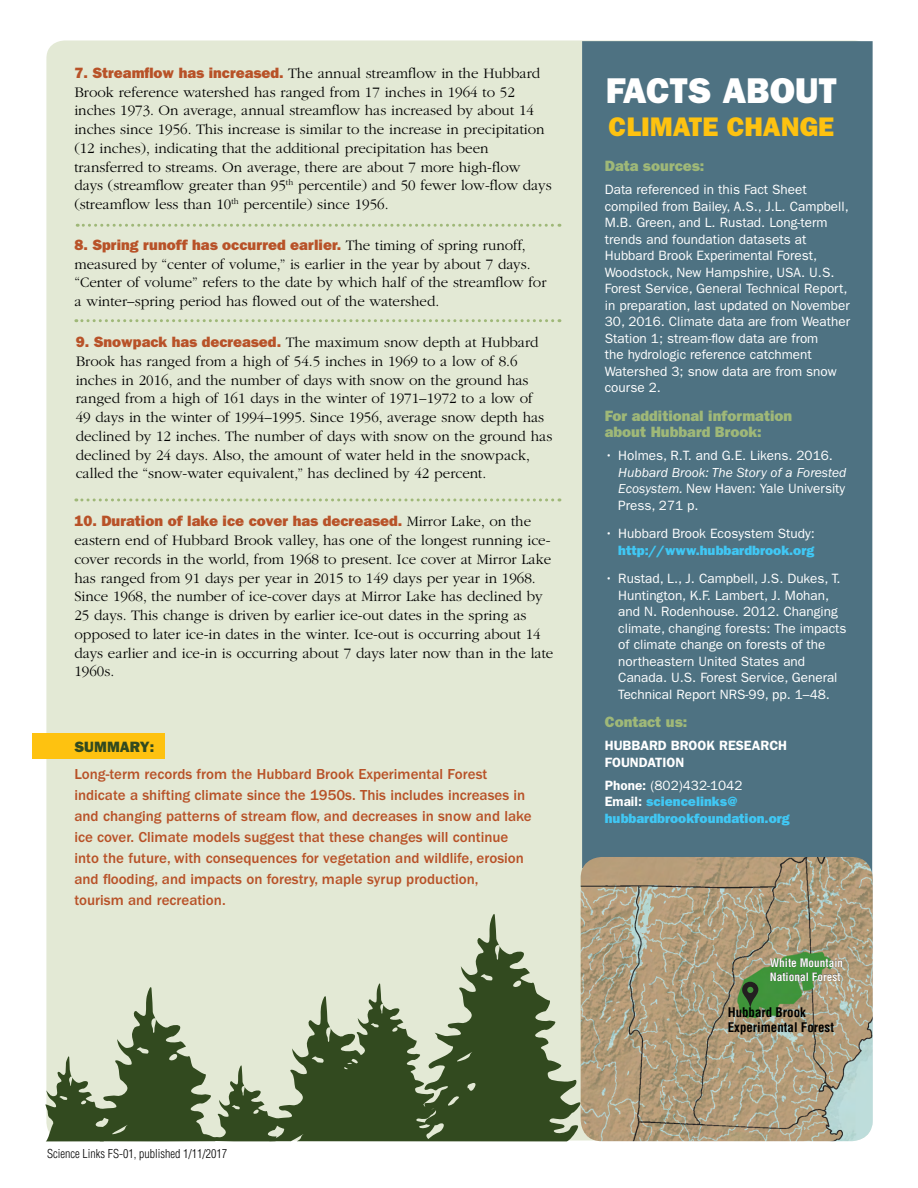
<style>
.page{position:relative;width:918px;height:1188px;background:#fff}
.page>*{position:absolute;margin:0;border:0;box-sizing:border-box;transform-origin:0 0}
.t1{font:36px "ITC Franklin Gothic Std Hvy";color:#fff}
.t2{font:27px "ITC Franklin Gothic Std Hvy";color:#fec210}
.t3{font:300 15px/18.8px "ITC Garamond Std";color:#000}
.t4{font:500 15px/21px "ITC Franklin Gothic Std";color:#b85228}
.t5{font:15px/16.2px "ITC Franklin Gothic Std Hvy";color:#9fb878}
.t6{font:15px "ITC Franklin Gothic Std Hvy";color:#324a1f}
.t7{font:13.5px/16.5px "ITC Franklin Gothic Std";color:#fff}
.t8{font:13.5px/16.5px "ITC Franklin Gothic Std Hvy";color:#40c7f4}
.t9{font:600 13.5px/16.5px "ITC Franklin Gothic Std";color:#fff}
.t10{font:700 condensed 12.9px/15.6px "Helvetica LT Std";color:#000}
.t11{font:300 condensed 12px "Helvetica LT Std";color:#000}
.t12{font:700 condensed 11.4px/13.6px "Helvetica LT Std";color:#fff}
.s1{font-family:"ITC Franklin Gothic Std Hvy";font-weight:400;color:#b85228}
.s2{font-style:italic}
.s3{font-family:"ITC Franklin Gothic Std Hvy";color:#40c7f4}
.s4{font-family:"ITC Franklin Gothic Std";font-weight:600;color:#fff}
.s5{font-family:"ITC Franklin Gothic Std";color:#fff}
</style>
<div class="page">
<div style="left:46px;top:40px;width:826px;height:1100px;background:#e3e9d5;border-radius:18px"></div>
<svg style="left:77px;top:224px;width:483px;height:3px"></svg>
<div style="left:582px;top:41px;width:291px;height:816px;background:#4e7282"></div>
<svg style="left:76px;top:319px;width:484px;height:3px"></svg>
<svg style="left:76px;top:498px;width:484px;height:3px"></svg>
<div style="left:33px;top:733px;width:132px;height:26px;background:#fec210"></div>
<svg style="left:279px;top:910px;width:302px;height:231px"></svg>
<svg style="left:45px;top:983px;width:234px;height:159px"></svg>
<img style="left:581px;top:857px;width:292px;height:284px">
<svg style="left:742px;top:982px;width:16px;height:25px"></svg>
<div style="left:770px;top:959px;width:73px;height:22px;background:#000;opacity:.75"></div>
<p class="t3" style="left:74px;top:64px;width:479px"><span class="s1">7. Streamflow has increased.</span> The annual streamflow in the Hubbard Brook reference watershed has ranged from 17 inches in 1964 to 52 inches 1973. On average, annual streamflow has increased by about 14 inches since 1956. This increase is similar to the increase in precipitation (12 inches), indicating that the additional precipitation has been transferred to streams. On average, there are about 7 more high-flow days (streamflow greater than 95<sup>th</sup> percentile) and 50 fewer low-flow days (streamflow less than 10<sup>th</sup> percentile) since 1956.</p>
<p class="t3" style="left:74px;top:236px;width:474px"><span class="s1">8. Spring runoff has occurred earlier.</span> The timing of spring runoff, measured by “center of volume,” is earlier in the year by about 7 days. “Center of volume” refers to the date by which half of the streamflow for a winter–spring period has flowed out of the watershed.</p>
<p class="t3" style="left:76px;top:333px;width:478px"><span class="s1">9. Snowpack has decreased.</span> The maximum snow depth at Hubbard Brook has ranged from a high of 54.5 inches in 1969 to a low of 8.6 inches in 2016, and the number of days with snow on the ground has ranged from a high of 161 days in the winter of 1971–1972 to a low of<br>49 days in the winter of 1994–1995. Since 1956, average snow depth has declined by 12 inches. The number of days with snow on the ground has declined by 24 days. Also, the amount of water held in the snowpack, called the “snow-water equivalent,” has declined by 42 percent.</p>
<p class="t3" style="left:74px;top:513px;width:481px"><span class="s1">10. Duration of lake ice cover has decreased.</span> Mirror Lake, on the eastern end of Hubbard Brook valley, has one of the longest running ice&shy;cover records in the world, from 1968 to present. Ice cover at Mirror Lake has ranged from 91 days per year in 2015 to 149 days per year in 1968.<br>Since 1968, the number of ice-cover days at Mirror Lake has declined by 25 days. This change is driven by earlier ice-out dates in the spring as opposed to later ice-in dates in the winter. Ice-out is occurring about 14 days earlier and ice-in is occurring about 7 days later now than in the late 1960s.</p>
<p class="t6" style="left:74px;top:738px;width:81px">SUMMARY:</p>
<p class="t4" style="left:74px;top:764px;width:459px">Long-term records from the Hubbard Brook Experimental Forest indicate a shifting climate since the 1950s. This includes increases in and changing patterns of stream flow, and decreases in snow and lake ice cover. Climate models suggest that these changes will continue into the future, with consequences for vegetation and wildlife, erosion and flooding, and impacts on forestry, maple syrup production, tourism and recreation.</p>
<p class="t11" style="left:47px;top:1147px;width:181px">Science Links FS-01, published 1/11/2017</p>
<p class="t1" style="left:606px;top:69px;width:232px">FACTS ABOUT</p>
<p class="t2" style="left:609px;top:111px;width:227px">CLIMATE CHANGE</p>
<p class="t5" style="left:605px;top:158px;width:101px">Data sources:</p>
<p class="t7" style="left:605px;top:182px;width:247px">Data referenced in this Fact Sheet compiled from Bailey, A.S., J.L. Campbell, M.B. Green, and L. Rustad. Long-term trends and foundation datasets at Hubbard Brook Experimental Forest, Woodstock, New Hampshire, USA. U.S.<br>Forest Service, General Technical Report, in preparation, last updated on November 30, 2016. Climate data are from Weather Station 1; stream-flow data are from<br>the hydrologic reference catchment Watershed 3; snow data are from snow course 2.</p>
<p class="t5" style="left:605px;top:407px;width:189px">For additional information about Hubbard Brook:</p>
<p class="t7" style="left:618px;top:447px;width:230px;text-indent:-14px">• Holmes, R.T. and G.E. Likens. 2016.<br><span class="s2">Hubbard Brook: The Story of a Forested<br>Ecosystem.</span> New Haven: Yale University<br>Press, 271 p.</p>
<p class="t7" style="left:605px;top:525px;width:212px;text-align:right">• Hubbard Brook Ecosystem Study: <span class="s3">http://www.hubbardbrook.org</span></p>
<p class="t7" style="left:618px;top:570px;width:230px;text-indent:-14px">• Rustad, L., J. Campbell, J.S. Dukes, T.<br>Huntington, K.F. Lambert, J. Mohan, and N. Rodenhouse. 2012. Changing climate, changing forests: The impacts of climate change on forests of the northeastern United States and Canada. U.S. Forest Service, General Technical Report NRS-99, pp. 1–48.</p>
<p class="t5" style="left:605px;top:714px;width:84px">Contact us:</p>
<p class="t9" style="left:605px;top:737px;width:184px">HUBBARD BROOK RESEARCH<br>FOUNDATION</p>
<p class="t8" style="left:605px;top:777px;width:186px"><span class="s4">Phone:</span> <span class="s5">(802)432-1042<br></span><span class="s4">Email:</span> sciencelinks@ hubbardbrookfoundation.org</p>
<p class="t12" style="left:770px;top:956px;width:75px">White Mountain<br>National Forest</p>
<p class="t10" style="left:728px;top:1004px;width:108px">Hubbard Brook<br>Experimental Forest</p>
</div>
